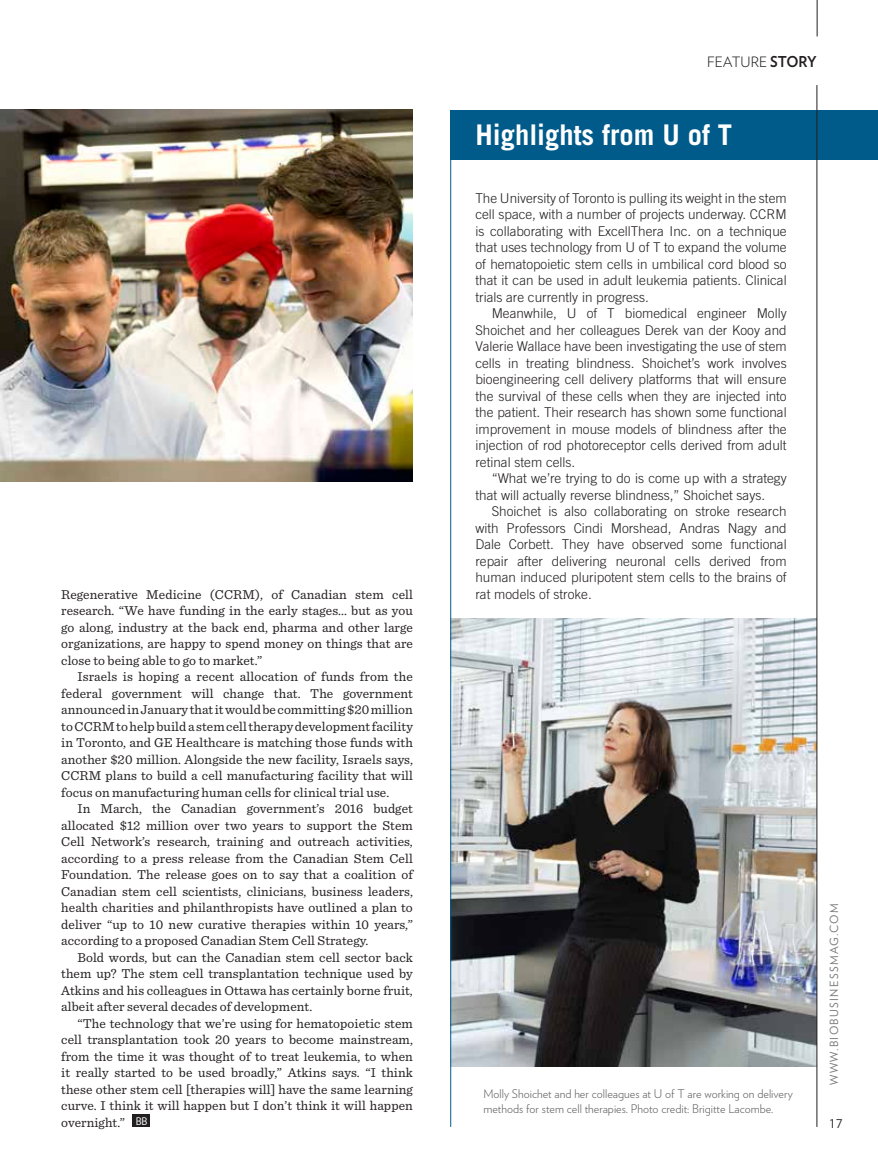
<style>
.page{position:relative;width:878px;height:1175px;background:#fff}
.page>*{position:absolute;margin:0;border:0;box-sizing:border-box;transform-origin:0 0}
.t1{font:700 28.5px "Trade Gothic";color:#fff}
.t2{font:300 14.25px "Verlag";color:#231f20}
.t3{font:13.5px/16.5px "Sentinel";letter-spacing:.005em;color:#231f20;text-align:justify}
.t4{font:300 13.5px/16.5px "Trade Gothic";color:#231f20;text-align:justify}
.t5{font:300 12px/15.3px "Verlag";color:#636466}
.t6{font:12px "Verlag";color:#231f20}
.t7{font:11.25px "Verlag";letter-spacing:.12em;color:#77797b}
.s1{font-weight:700;font-size:15px}
.s2{font-family:"Verlag";font-size:10.5px;color:#fff}
</style>
<div class="page">
<img style="left:451px;top:618px;width:365px;height:448px">
<div style="left:132px;top:1114px;width:18px;height:12px;background:#231f20"></div>
<img style="left:0;top:110px;width:413px;height:371px">
<div style="left:450px;top:110px;width:428px;height:50px;background:#005b8a"></div>
<hr style="left:450px;top:110px;width:1px;height:1016px;background:#005b8a">
<hr style="left:816px;top:85px;width:1px;height:1041px;background:#231f20">
<hr style="left:816px;top:0;width:1px;height:36px;background:#231f20">
<p class="t2" style="left:707px;top:51px;width:111px">feature <span class="s1">STORY</span></p>
<h1 class="t1" style="left:475px;top:117px;width:258px">Highlights from U of T</h1>
<p class="t4" style="left:475px;top:189px;width:313px">The University of Toronto is pulling its weight in the stem cell space, with a number of projects underway. CCRM is collaborating with ExcellThera Inc. on a technique that uses technology from U of T to expand the volume of hematopoietic stem cells in umbilical cord blood so that it can be used in adult leukemia patients. Clinical trials are currently in progress.</p>
<p class="t4" style="left:475px;top:305px;width:313px;text-indent:16px">Meanwhile, U of T biomedical engineer Molly Shoichet and her colleagues Derek van der Kooy and Valerie Wallace have been investigating the use of stem cells in treating blindness. Shoichet’s work involves bioengineering cell delivery platforms that will ensure the survival of these cells when they are injected into the patient. Their research has shown some functional improvement in mouse models of blindness after the injection of rod photoreceptor cells derived from adult retinal stem cells.</p>
<p class="t4" style="left:475px;top:470px;width:313px;text-indent:16px">“What we’re trying to do is come up with a strategy that will actually reverse blindness,” Shoichet says.</p>
<p class="t4" style="left:475px;top:503px;width:313px;text-indent:16px">Shoichet is also collaborating on stroke research with Professors Cindi Morshead, Andras Nagy and Dale Corbett. They have observed some functional repair after delivering neuronal cells derived from human induced pluripotent stem cells to the brains of</p>
<p class="t3" style="left:61px;top:585px;width:353px">Regenerative Medicine (CCRM), of Canadian stem cell</p>
<p class="t4" style="left:475px;top:585px;width:118px">rat models of stroke.</p>
<p class="t3" style="left:61px;top:601px;width:353px">research. “We have funding in the early stages... but as you go along, industry at the back end, pharma and other large organizations, are happy to spend money on things that are close to being able to go to market.”</p>
<p class="t3" style="left:61px;top:667px;width:353px;text-indent:16px">Israels is hoping a recent allocation of funds from the federal government will change that. The government announced in January that it would be committing $20 million to CCRM to help build a stem cell therapy development facility in Toronto, and GE Healthcare is matching those funds with another $20 million. Alongside the new facility, Israels says, CCRM plans to build a cell manufacturing facility that will focus on manufacturing human cells for clinical trial use.</p>
<p class="t3" style="left:61px;top:799px;width:353px;text-indent:16px">In March, the Canadian government’s 2016 budget allocated $12 million over two years to support the Stem Cell Network’s research, training and outreach activities, according to a press release from the Canadian Stem Cell Foundation. The release goes on to say that a coalition of Canadian stem cell scientists, clinicians, business leaders, health charities and philanthropists have outlined a plan to deliver “up to 10 new curative therapies within 10 years,” according to a proposed Canadian Stem Cell Strategy.</p>
<p class="t3" style="left:61px;top:948px;width:353px;text-indent:16px">Bold words, but can the Canadian stem cell sector back them up? The stem cell transplantation technique used by Atkins and his colleagues in Ottawa has certainly borne fruit, albeit after several decades of development.</p>
<p class="t3" style="left:61px;top:1014px;width:353px;text-indent:16px">“The technology that we’re using for hematopoietic stem cell transplantation took 20 years to become mainstream, from the time it was thought of to treat leukemia, to when it really started to be used broadly,” Atkins says. “I think these other stem cell [therapies will] have the same learning curve. I think it will happen but I don’t think it will happen overnight.” <span class="s2">BB</span></p>
<p class="t5" style="left:483px;top:1085px;width:311px">Molly Shoichet and her colleagues at U of T are working on delivery methods for stem cell therapies. Photo credit: Brigitte Lacombe.</p>
<p class="t7" style="left:825px;top:1085px;width:183px;rotate:-90deg">www.biobusinessmag.com</p>
<p class="t6" style="left:829px;top:1114px;width:14px">17</p>
</div>
